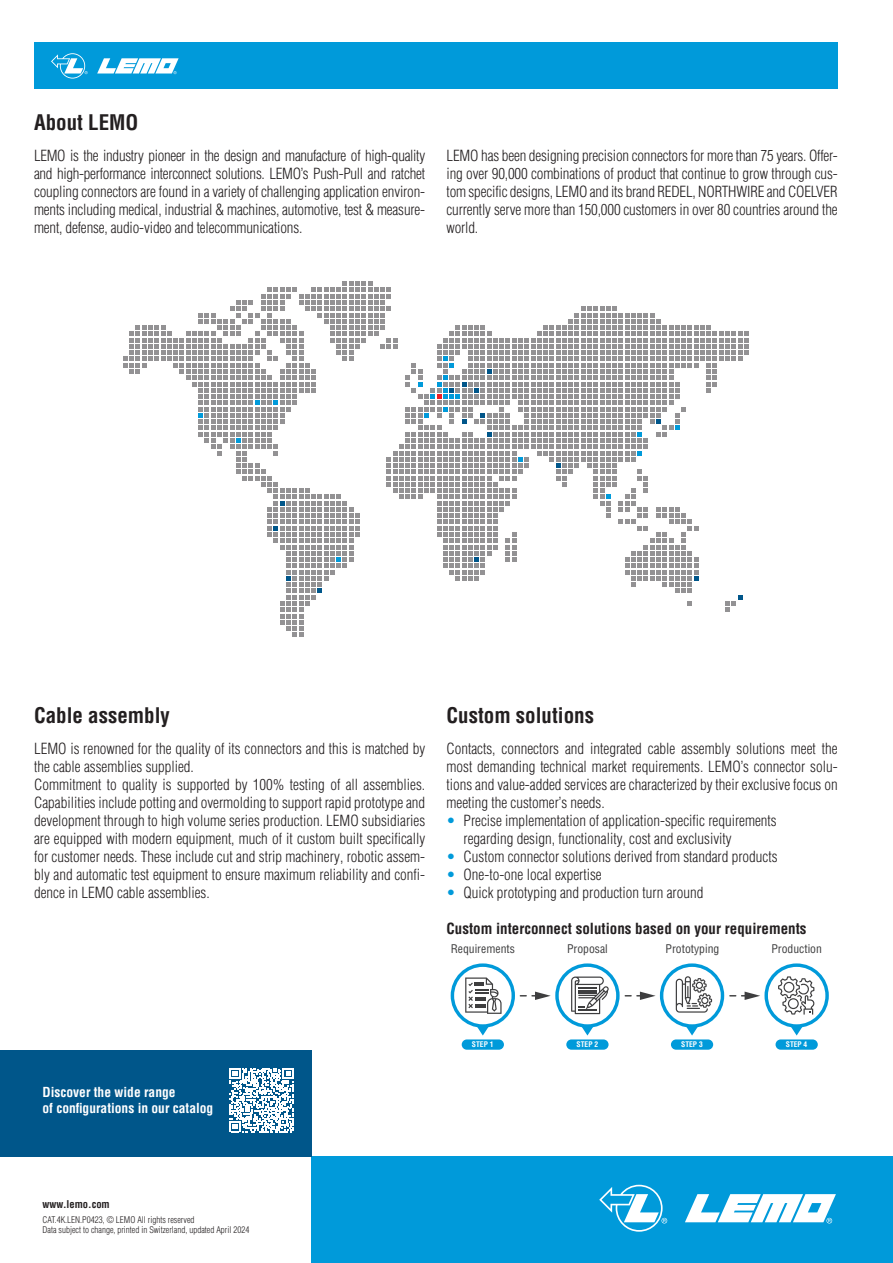
<style>
.page{position:relative;width:893px;height:1263px;background:#fff}
.page>*{position:absolute;margin:0;border:0;box-sizing:border-box;transform-origin:0 0}
.Titre{font:700 condensed 21px "Helvetica LT Pro";color:#231f20}
.Texte{font:300 condensed 15px/18px "Helvetica LT Pro";color:#231f20;text-align:justify}
.Texte-2{font:700 condensed 15px "Helvetica LT Pro";color:#231f20}
.t1{font:700 condensed 13.5px/16.2px "Helvetica LT Pro";color:#fff}
.t2{font:condensed 11.7px "Helvetica LT Pro";color:#3e3e3f}
.t3{font:700 condensed 10.5px "Helvetica LT Pro";color:#231f20}
.t4{font:300 condensed 9px/10.5px "Helvetica LT Pro";color:#231f20}
.t5{font:700 condensed 7.5px "Helvetica LT Pro";color:#fff}
.s1{color:#009ada}
</style>
<div class="page">
<div style="left:312px;top:1157px;width:581px;height:106px;background:#009ada"></div>
<div style="left:0;top:1050px;width:312px;height:107px;background:#00568a"></div>
<svg style="left:599px;top:1185px;width:68px;height:47px"></svg>
<svg style="left:685px;top:1194px;width:151px;height:29px"></svg>
<svg style="left:229px;top:1068px;width:65px;height:64px"></svg>
<div style="left:34px;top:43px;width:804px;height:46px;background:#009ada"></div>
<svg style="left:51px;top:53px;width:37px;height:26px"></svg>
<svg style="left:97px;top:58px;width:82px;height:16px"></svg>
<svg style="left:123px;top:282px;width:625px;height:355px"></svg>
<svg style="left:519px;top:991px;width:32px;height:9px"></svg>
<svg style="left:624px;top:991px;width:32px;height:9px"></svg>
<svg style="left:729px;top:991px;width:31px;height:9px"></svg>
<svg style="left:451px;top:963px;width:64px;height:65px"></svg>
<div style="left:454px;top:967px;width:57px;height:57px;background:#fff;border-radius:50%"></div>
<svg style="left:477px;top:1026px;width:12px;height:9px"></svg>
<div style="left:462px;top:1039px;width:42px;height:11px;background:#009ada;border-radius:5px"></div>
<svg style="left:465px;top:977px;width:37px;height:37px"></svg>
<svg style="left:555px;top:963px;width:65px;height:65px"></svg>
<div style="left:559px;top:967px;width:57px;height:57px;background:#fff;border-radius:50%"></div>
<svg style="left:581px;top:1026px;width:12px;height:9px"></svg>
<div style="left:566px;top:1039px;width:43px;height:11px;background:#009ada;border-radius:5px"></div>
<svg style="left:571px;top:976px;width:38px;height:38px"></svg>
<svg style="left:660px;top:963px;width:64px;height:65px"></svg>
<div style="left:663px;top:967px;width:58px;height:57px;background:#fff;border-radius:50%"></div>
<svg style="left:686px;top:1026px;width:12px;height:9px"></svg>
<div style="left:671px;top:1039px;width:42px;height:11px;background:#009ada;border-radius:5px"></div>
<svg style="left:676px;top:976px;width:36px;height:36px"></svg>
<svg style="left:764px;top:963px;width:65px;height:65px"></svg>
<div style="left:768px;top:967px;width:57px;height:57px;background:#fff;border-radius:50%"></div>
<svg style="left:791px;top:1026px;width:12px;height:9px"></svg>
<div style="left:775px;top:1039px;width:43px;height:11px;background:#009ada;border-radius:5px"></div>
<svg style="left:778px;top:976px;width:37px;height:38px"></svg>
<p class="Titre" style="left:34px;top:108px;width:106px">About LEMO</p>
<p class="Texte" style="left:34px;top:146px;width:393px">LEMO is the industry pioneer in the design and manufacture of high-quality and high-performance interconnect solutions. LEMO’s Push-Pull and ratchet coupling connectors are found in a variety of challenging application environ&shy;ments including medical, industrial &amp; machines, automotive, test &amp; measure&shy;ment, defense, audio-video and telecommunications.</p>
<p class="Texte" style="left:446px;top:146px;width:393px">LEMO has been designing precision connectors for more than 75 years. Offer&shy;ing over 90,000 combinations of product that continue to grow through cus&shy;tom specific designs, LEMO and its brand REDEL, NORTHWIRE and COELVER currently serve more than 150,000 customers in over 80 countries around the world.</p>
<p class="Titre" style="left:34px;top:701px;width:137px">Cable assembly</p>
<p class="Texte" style="left:34px;top:739px;width:393px">LEMO is renowned for the quality of its connectors and this is matched by the cable assemblies supplied.</p>
<p class="Texte" style="left:34px;top:775px;width:393px">Commitment to quality is supported by 100% testing of all assemblies.<br>Capabilities include potting and overmolding to support rapid prototype and development through to high volume series production. LEMO subsidiaries are equipped with modern equipment, much of it custom built specifically for customer needs. These include cut and strip machinery, robotic assem&shy;bly and automatic test equipment to ensure maximum reliability and confi&shy;dence in LEMO cable assemblies.</p>
<p class="Titre" style="left:446px;top:701px;width:149px">Custom solutions</p>
<p class="Texte" style="left:446px;top:739px;width:393px">Contacts, connectors and integrated cable assembly solutions meet the most demanding technical market requirements. LEMO’s connector solu&shy;tions and value-added services are characterized by their exclusive focus on meeting the customer’s needs.</p>
<p class="Texte" style="left:463px;top:811px;width:315px;text-indent:-17px"><span class="s1">•</span> Precise implementation of application-specific requirements regarding design, functionality, cost and exclusivity</p>
<p class="Texte" style="left:446px;top:847px;width:333px"><span class="s1">•</span> Custom connector solutions derived from standard products</p>
<p class="Texte" style="left:446px;top:865px;width:157px"><span class="s1">•</span> One-to-one local expertise</p>
<p class="Texte" style="left:446px;top:883px;width:258px"><span class="s1">•</span> Quick prototyping and production turn around</p>
<p class="Texte-2" style="left:446px;top:918px;width:361px">Custom interconnect solutions based on your requirements</p>
<p class="t2" style="left:451px;top:941px;width:66px">Requirements</p>
<p class="t2" style="left:567px;top:941px;width:42px">Proposal</p>
<p class="t2" style="left:771px;top:941px;width:52px">Production</p>
<p class="t2" style="left:665px;top:941px;width:55px">Prototyping</p>
<p class="t1" style="left:43px;top:1083px;width:172px">Discover the wide range<br>of configurations in our catalog</p>
<p class="t3" style="left:43px;top:1197px;width:69px">www.lemo.com</p>
<p class="t4" style="left:43px;top:1214px;width:208px">CAT.4K.LEN.P0423, © LEMO All rights reserved<br>Data subject to change, printed in Switzerland, updated April 2024</p>
<p class="t5" style="left:472px;top:1040px;width:23px">STEP 1</p>
<p class="t5" style="left:577px;top:1040px;width:23px">STEP 2</p>
<p class="t5" style="left:681px;top:1040px;width:23px">STEP 3</p>
<p class="t5" style="left:786px;top:1040px;width:23px">STEP 4</p>
</div>
